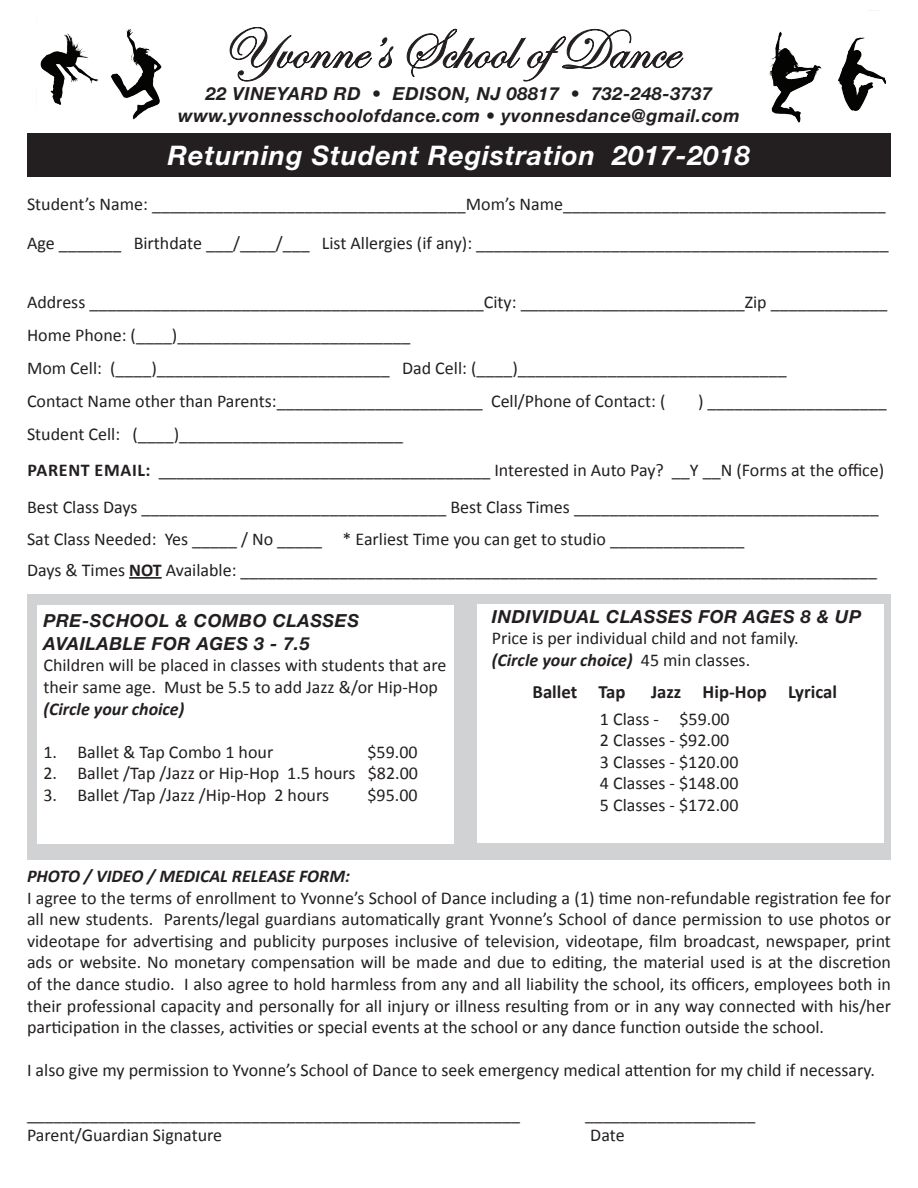
<style>
.page{position:relative;width:918px;height:1188px;background:#fff}
.page>*{position:absolute;margin:0;border:0;box-sizing:border-box;transform-origin:0 0}
.t1{font:italic 700 27px "Helvetica Neue";letter-spacing:.03em;color:#fff}
.t2{font:700 18.75px "Calibri";color:#231f20}
.t3{font:18px/21.6px "Calibri";color:#231f20;text-align:justify}
.t4{font:italic 700 18px "Helvetica Neue";letter-spacing:.03em;color:#231f20}
.t5{font:italic 700 18px "Calibri";color:#231f20}
.s1{font-weight:700}
.s2{font-weight:400;font-style:normal}
</style>
<div class="page">
<div style="left:27px;top:595px;width:864px;height:265px;background:#d1d2d4"></div>
<div style="left:37px;top:605px;width:417px;height:239px;background:#fff"></div>
<svg style="left:230px;top:27px;width:142px;height:55px"></svg>
<svg style="left:378px;top:37px;width:16px;height:31px"></svg>
<svg style="left:406px;top:29px;width:277px;height:53px"></svg>
<hr style="left:129px;top:577px;width:33px;height:2px;background:#231f20">
<div style="left:27px;top:133px;width:864px;height:43px;background:#231f20"></div>
<div style="left:477px;top:605px;width:406px;height:238px;background:#fff"></div>
<img style="left:40px;top:28px;width:122px;height:92px">
<img style="left:769px;top:31px;width:117px;height:92px">
<p class="t4" style="left:206px;top:82px;width:508px">22 VINEYARD RD • EDISON, NJ 08817 • 732-248-3737</p>
<p class="t4" style="left:178px;top:105px;width:563px">www.yvonnesschoolofdance.com • yvonnesdance@gmail.com</p>
<p class="t1" style="left:168px;top:138px;width:584px">Returning Student Registration 2017-2018</p>
<p class="t3" style="left:27px;top:193px;width:860px">Student’s Name: ___________________________________Mom’s Name____________________________________</p>
<p class="t3" style="left:27px;top:232px;width:863px">Age _______ Birthdate ___/____/___ List Allergies (if any): ______________________________________________</p>
<p class="t3" style="left:27px;top:291px;width:862px">Address ____________________________________________City: _________________________Zip _____________</p>
<p class="t3" style="left:27px;top:324px;width:385px">Home Phone: (____)__________________________</p>
<p class="t3" style="left:27px;top:357px;width:761px">Mom Cell: (____)__________________________ Dad Cell: (____)______________________________</p>
<p class="t3" style="left:27px;top:390px;width:640px">Contact Name other than Parents:_______________________ Cell/Phone of Contact: (</p>
<p class="t3" style="left:698px;top:390px;width:190px">) ____________________</p>
<p class="t3" style="left:27px;top:423px;width:378px">Student Cell: (____)_________________________</p>
<p class="t3" style="left:27px;top:459px;width:858px"><span class="s1">PARENT EMAIL:</span> _____________________________________ Interested in Auto Pay? __Y __N (Forms at the office)</p>
<p class="t3" style="left:27px;top:497px;width:853px">Best Class Days __________________________________ Best Class Times __________________________________</p>
<p class="t3" style="left:27px;top:528px;width:719px">Sat Class Needed: Yes _____ / No _____ * Earliest Time you can get to studio _______________</p>
<p class="t3" style="left:27px;top:560px;width:852px">Days &amp; Times <span class="s1">NOT</span> Available: _______________________________________________________________________</p>
<p class="t4" style="left:44px;top:610px;width:317px">PRE-SCHOOL &amp; COMBO CLASSES</p>
<p class="t4" style="left:44px;top:632px;width:268px">AVAILABLE FOR AGES 3 - 7.5</p>
<p class="t3" style="left:44px;top:655px;width:404px">Children will be placed in classes with students that are their same age. Must be 5.5 to add Jazz &amp;/or Hip-Hop</p>
<p class="t5" style="left:44px;top:697px;width:142px">(Circle your choice)</p>
<p class="t3" style="left:44px;top:741px;width:231px">1. Ballet &amp; Tap Combo 1 hour</p>
<p class="t3" style="left:368px;top:741px;width:52px">$59.00</p>
<p class="t3" style="left:44px;top:763px;width:376px">2. Ballet /Tap /Jazz or Hip-Hop 1.5 hours $82.00</p>
<p class="t3" style="left:44px;top:784px;width:287px">3. Ballet /Tap /Jazz /Hip-Hop 2 hours</p>
<p class="t3" style="left:368px;top:784px;width:52px">$95.00</p>
<p class="t4" style="left:492px;top:605px;width:371px">INDIVIDUAL CLASSES FOR AGES 8 &amp; UP</p>
<p class="t3" style="left:492px;top:628px;width:308px">Price is per individual child and not family.</p>
<p class="t5" style="left:492px;top:649px;width:260px">(Circle your choice) <span class="s2">45 min classes.</span></p>
<p class="t2" style="left:532px;top:679px;width:95px">Ballet Tap</p>
<p class="t2" style="left:651px;top:679px;width:187px">Jazz Hip-Hop Lyrical</p>
<p class="t3" style="left:600px;top:708px;width:131px">1 Class - $59.00</p>
<p class="t3" style="left:600px;top:729px;width:131px">2 Classes - $92.00</p>
<p class="t3" style="left:600px;top:751px;width:140px">3 Classes - $120.00</p>
<p class="t3" style="left:600px;top:773px;width:140px">4 Classes - $148.00</p>
<p class="t3" style="left:600px;top:794px;width:140px">5 Classes - $172.00</p>
<p class="t5" style="left:27px;top:865px;width:325px">PHOTO / VIDEO / MEDICAL RELEASE FORM:</p>
<p class="t3" style="left:27px;top:887px;width:866px">I agree to the terms of enrollment to Yvonne’s School of Dance including a (1) time non-refundable registration fee for all new students. Parents/legal guardians automatically grant Yvonne’s School of dance permission to use photos or videotape for advertising and publicity purposes inclusive of television, videotape, film broadcast, newspaper, print ads or website. No monetary compensation will be made and due to editing, the material used is at the discretion of the dance studio. I also agree to hold harmless from any and all liability the school, its officers, employees both in their professional capacity and personally for all injury or illness resulting from or in any way connected with his/her participation in the classes, activities or special events at the school or any dance function outside the school.</p>
<p class="t3" style="left:27px;top:1060px;width:849px">I also give my permission to Yvonne’s School of Dance to seek emergency medical attention for my child if necessary.</p>
<p class="t3" style="left:27px;top:1103px;width:495px">_______________________________________________________</p>
<p class="t3" style="left:585px;top:1103px;width:172px">___________________</p>
<p class="t3" style="left:27px;top:1124px;width:197px">Parent/Guardian Signature</p>
<p class="t3" style="left:590px;top:1124px;width:36px">Date</p>
</div>
